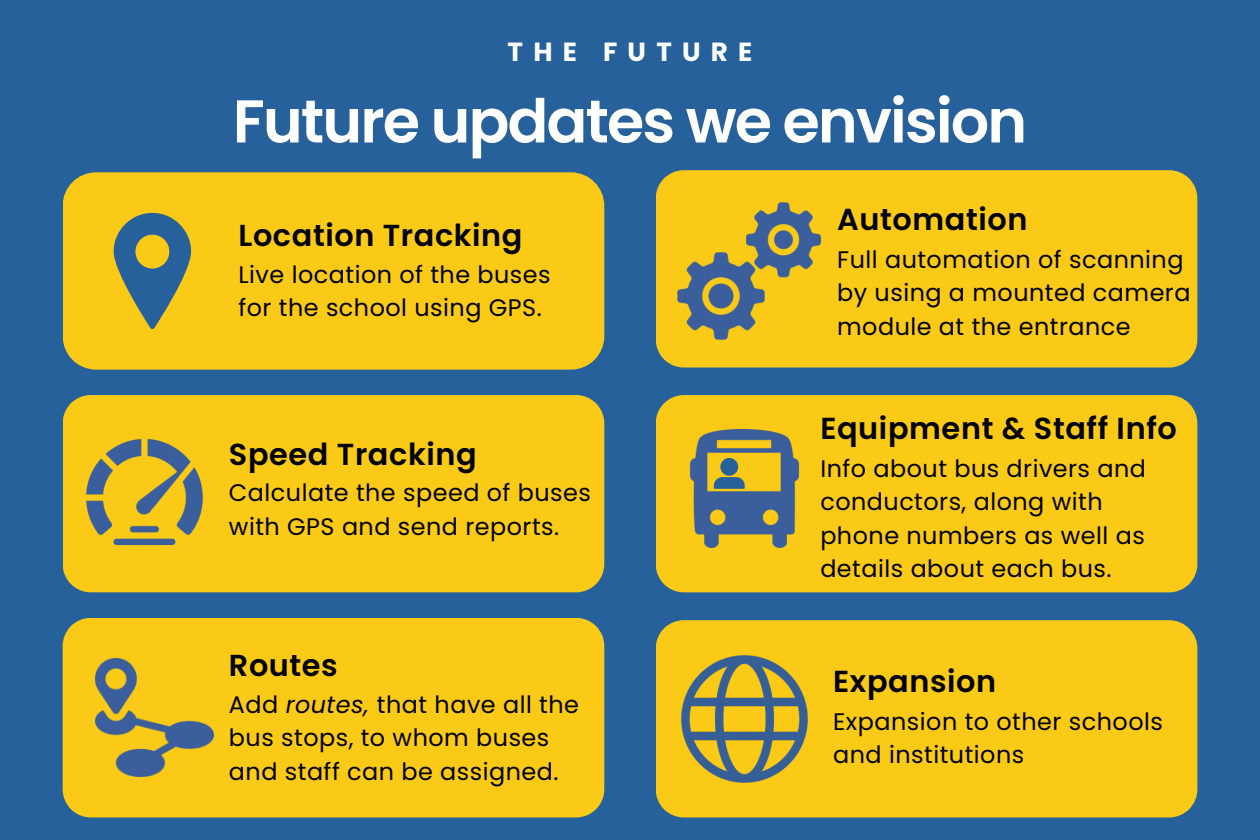
<style>
.page{position:relative;width:1260px;height:840px;background:#26619c}
.page>*{position:absolute;margin:0;border:0;box-sizing:border-box;transform-origin:0 0}
.t1{font:600 60.38px "Poppins";letter-spacing:-.03em;color:#fff}
.t2{font:600 30.36px "Poppins";letter-spacing:.02em;color:#000}
.t3{font:700 26.25px "Poppins";letter-spacing:.39em;color:#fff}
.t4{font:23.89px/33.5px "Poppins";letter-spacing:.02em;color:#000}
.s1{font-style:italic}
</style>
<div class="page">
<div style="left:63px;top:172px;width:541px;height:198px;background:#faca16;border-radius:33px"></div>
<svg style="left:114px;top:213px;width:77px;height:116px"></svg>
<div style="left:135px;top:235px;width:34px;height:34px;background:#faca16;border-radius:50%"></div>
<div style="left:656px;top:170px;width:541px;height:198px;background:#faca16"></div>
<img style="left:672px;top:197px;width:148px;height:148px">
<div style="left:656px;top:395px;width:541px;height:197px;background:#faca16"></div>
<img style="left:686px;top:430px;width:118px;height:118px">
<div style="left:656px;top:620px;width:541px;height:197px;background:#faca16"></div>
<img style="left:677px;top:652px;width:135px;height:134px">
<div style="left:63px;top:395px;width:541px;height:197px;background:#faca16"></div>
<img style="left:75px;top:423px;width:139px;height:138px">
<div style="left:63px;top:618px;width:541px;height:199px;background:#faca16"></div>
<img style="left:95px;top:658px;width:119px;height:118px">
<p class="t3" style="left:508px;top:34px;width:246px">THE FUTURE</p>
<p class="t1" style="left:233px;top:79px;width:796px">Future updates we envision</p>
<h1 class="t2" style="left:238px;top:214px;width:285px">Location Tracking</h1>
<h3 class="t4" style="left:238px;top:258px;width:314px">Live location of the buses for the school using GPS.</h3>
<p class="t2" style="left:229px;top:433px;width:249px">Speed Tracking</p>
<p class="t4" style="left:229px;top:476px;width:364px">Calculate the speed of buses with GPS and send reports.</p>
<p class="t2" style="left:229px;top:644px;width:110px">Routes</p>
<h2 class="t4" style="left:229px;top:688px;width:352px">Add <span class="s1">routes,</span> that have all the bus stops, to whom buses and staff can be assigned.</h2>
<h2 class="t2" style="left:837px;top:198px;width:192px">Automation</h2>
<p class="t4" style="left:837px;top:243px;width:355px">Full automation of scanning by using a mounted camera module at the entrance</p>
<h2 class="t2" style="left:820px;top:407px;width:358px">Equipment &amp; Staff Info</h2>
<p class="t4" style="left:820px;top:452px;width:327px">Info about bus drivers and conductors, along with phone numbers as well as details about each bus.</p>
<h2 class="t2" style="left:833px;top:660px;width:165px">Expansion</h2>
<p class="t4" style="left:833px;top:705px;width:331px">Expansion to other schools and institutions</p>
</div>
